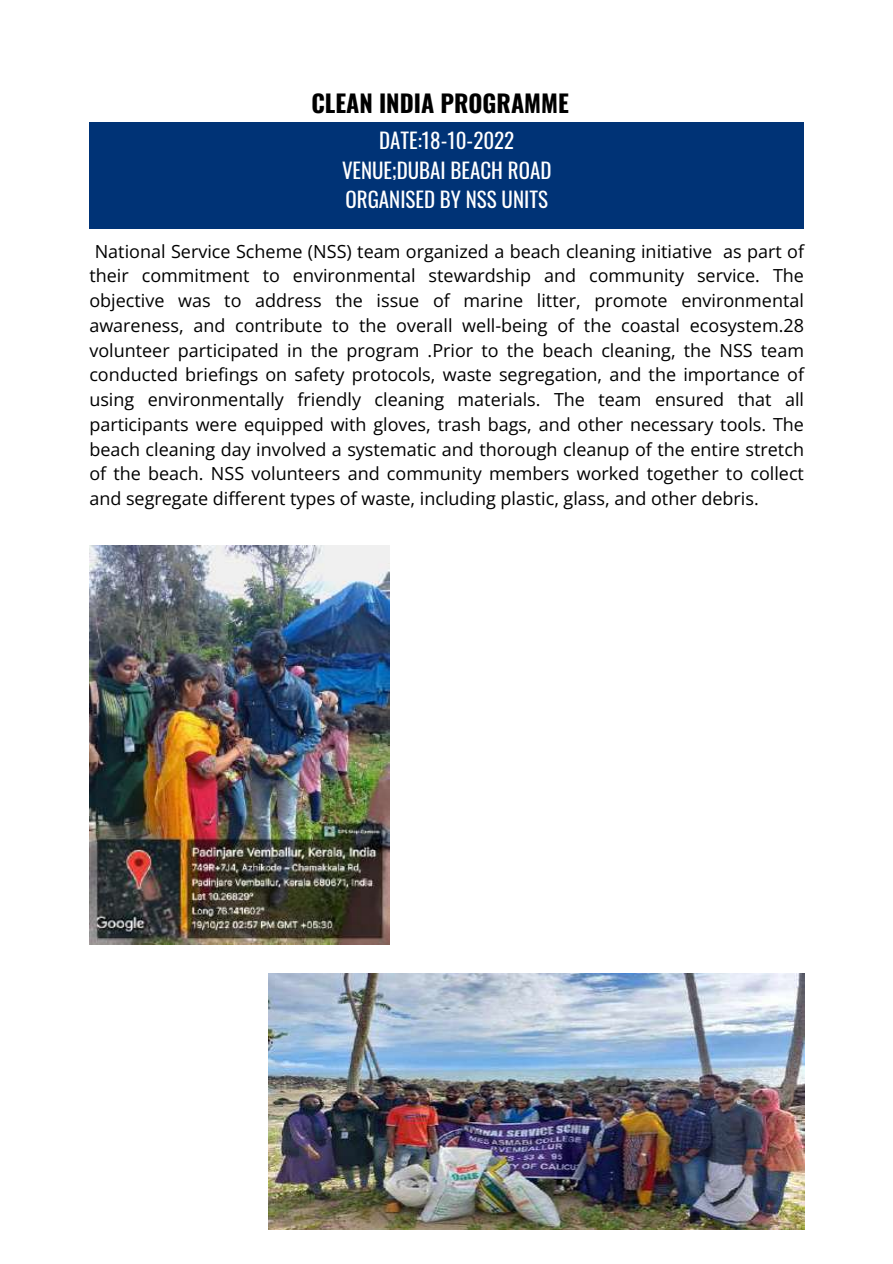
<style>
.page{position:relative;width:893px;height:1264px;background:#fff}
.page>*{position:absolute;margin:0;border:0;box-sizing:border-box;transform-origin:0 0}
.t1{font:700 24px "Oswald";color:#000}
.t2{font:21px/29.2px "Oswald";color:#fff;text-align:center}
.t3{font:18px/24.8px "Open Sans";color:#000;text-align:justify}
</style>
<div class="page">
<img style="left:89px;top:545px;width:301px;height:399px">
<img style="left:268px;top:973px;width:536px;height:256px">
<div style="left:89px;top:122px;width:714px;height:107px;background:#003376"></div>
<h1 class="t1" style="left:311px;top:84px;width:259px">CLEAN INDIA PROGRAMME</h1>
<p class="t2" style="left:342px;top:125px;width:211px">DATE:18-10-2022<br>VENUE;DUBAI BEACH ROAD<br>ORGANISED BY NSS UNITS</p>
<p class="t3" style="left:89px;top:238px;width:716px">National Service Scheme (NSS) team organized a beach cleaning initiative as part of their commitment to environmental stewardship and community service. The objective was to address the issue of marine litter, promote environmental awareness, and contribute to the overall well-being of the coastal ecosystem.28 volunteer participated in the program .Prior to the beach cleaning, the NSS team conducted briefings on safety protocols, waste segregation, and the importance of using environmentally friendly cleaning materials. The team ensured that all participants were equipped with gloves, trash bags, and other necessary tools. The beach cleaning day involved a systematic and thorough cleanup of the entire stretch of the beach. NSS volunteers and community members worked together to collect and segregate different types of waste, including plastic, glass, and other debris.</p>
</div>
